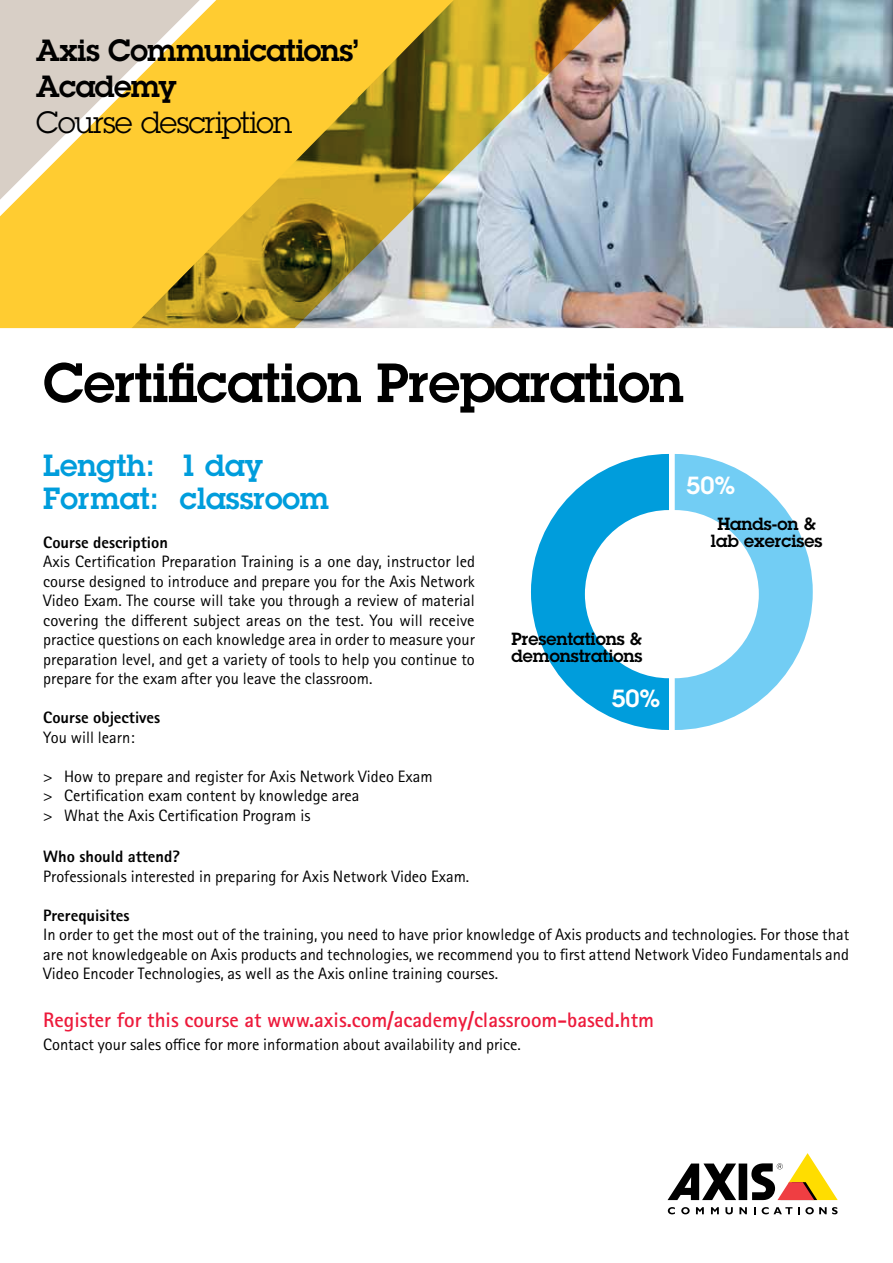
<style>
.page{position:relative;width:893px;height:1263px;background:#fff}
.page>*{position:absolute;margin:0;border:0;box-sizing:border-box;transform-origin:0 0}
.t1{font:600 54px "Lubalin Graph ECG";letter-spacing:-.01em;color:#000}
.t2{font:600 30px/33px "Lubalin Graph ECG";color:#009ddc}
.t3{font:600 30px/36px "Lubalin Graph ECG";letter-spacing:-.02em;color:#000}
.t4{font:30px "Lubalin Graph ECG";letter-spacing:-.02em;color:#000}
.t5{font:600 24.3px "Lubalin Graph ECG";color:#fff}
.t6{font:700 21px "Rotis Sans Serif Pro";color:#ed1a3b}
.t7{font:600 17.25px/17.2px "Lubalin Graph ECG";color:#000}
.t8{font:16.5px/19.5px "Rotis Sans Serif Pro";color:#000;text-align:justify}
.t9{font:800 16.5px "Rotis Sans Serif Pro";color:#000}
</style>
<div class="page">
<img style="left:0;top:0;width:893px;height:328px">
<div style="left:739px;top:1163px;width:8px;height:37px;background:#000"></div>
<svg style="left:668px;top:1163px;width:68px;height:37px"></svg>
<svg style="left:751px;top:1153px;width:87px;height:47px"></svg>
<svg style="left:668px;top:1207px;width:7px;height:7px"></svg>
<svg style="left:681px;top:1207px;width:9px;height:7px"></svg>
<svg style="left:696px;top:1207px;width:8px;height:7px"></svg>
<svg style="left:711px;top:1207px;width:8px;height:7px"></svg>
<svg style="left:725px;top:1207px;width:8px;height:7px"></svg>
<svg style="left:739px;top:1207px;width:8px;height:7px"></svg>
<svg style="left:754px;top:1207px;width:2px;height:7px"></svg>
<svg style="left:762px;top:1207px;width:30px;height:7px"></svg>
<svg style="left:798px;top:1207px;width:40px;height:7px"></svg>
<svg style="left:675px;top:454px;width:138px;height:276px"></svg>
<svg style="left:531px;top:454px;width:138px;height:276px"></svg>
<h2 class="t3" style="left:36px;top:32px;width:324px">Axis Communications’<br>Academy</h2>
<h2 class="t4" style="left:36px;top:103px;width:258px">Course description</h2>
<h1 class="t1" style="left:43px;top:347px;width:642px">Certification Preparation</h1>
<h2 class="t2" style="left:43px;top:449px;width:288px">Length: 1 day<br>Format: classroom</h2>
<p class="t9" style="left:43px;top:531px;width:126px">Course description</p>
<p class="t8" style="left:43px;top:552px;width:433px">Axis Certification Preparation Training is a one day, instructor led course designed to introduce and prepare you for the Axis Network Video Exam. The course will take you through a review of material covering the different subject areas on the test. You will receive practice questions on each knowledge area in order to measure your preparation level, and get a variety of tools to help you continue to prepare for the exam after you leave the classroom.</p>
<p class="t9" style="left:43px;top:707px;width:119px">Course objectives</p>
<p class="t8" style="left:43px;top:727px;width:93px">You will learn:</p>
<p class="t8" style="left:43px;top:766px;width:391px;text-align:left">&gt; How to prepare and register for Axis Network Video Exam &gt; Certification exam content by knowledge area<br>&gt; What the Axis Certification Program is</p>
<h3 class="t5" style="left:686px;top:470px;width:51px">50%</h3>
<p class="t7" style="left:711px;top:515px;width:113px;text-align:center">Hands-on &amp; lab exercises</p>
<p class="t7" style="left:511px;top:630px;width:133px">Presentations &amp; demonstrations</p>
<h3 class="t5" style="left:611px;top:682px;width:51px">50%</h3>
<p class="t9" style="left:43px;top:846px;width:138px">Who should attend?</p>
<p class="t8" style="left:43px;top:866px;width:428px">Professionals interested in preparing for Axis Network Video Exam.</p>
<p class="t9" style="left:43px;top:905px;width:88px">Prerequisites</p>
<p class="t8" style="left:43px;top:925px;width:807px">In order to get the most out of the training, you need to have prior knowledge of Axis products and technologies. For those that are not knowledgeable on Axis products and technologies, we recommend you to first attend Network Video Fundamentals and Video Encoder Technologies, as well as the Axis online training courses.</p>
<p class="t6" style="left:43px;top:1007px;width:612px">Register for this course at www.axis.com/academy/classroom-based.htm</p>
<p class="t8" style="left:43px;top:1034px;width:479px">Contact your sales office for more information about availability and price.</p>
</div>
